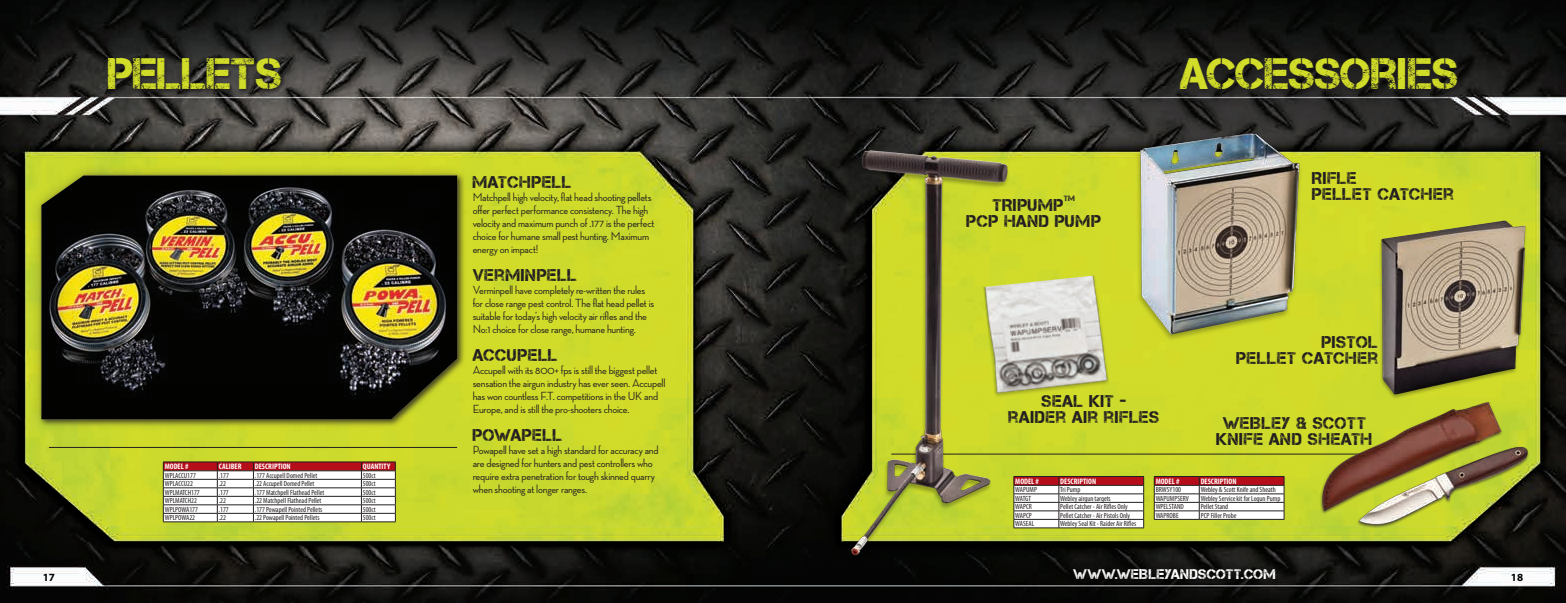
<style>
.page{position:relative;width:1566px;height:603px;background:#fff}
.page>*{position:absolute;margin:0;border:0;box-sizing:border-box;transform-origin:0 0}
.t1{font:44px "Captureit";color:#d1dd28}
.t2{font:17px "Captureit";letter-spacing:.035em;color:#231f20}
.t3{font:17px "Captureit";letter-spacing:.055em;color:#231f20}
.t4{font:17px "Captureit";letter-spacing:.06em;color:#231f20}
.t5{font:14px "Captureit";letter-spacing:.02em;color:#fff}
.t6{font:500 12px/13px "Neutraface Display";letter-spacing:-.02em;color:#231f20}
.t7{font:700 11px "Myriad Pro";color:#000}
.t8{font:700 condensed 8px "Myriad Pro";color:#fff}
.t9{font:condensed 7.5px "Myriad Pro";color:#231f20}
</style>
<div class="page">
<img style="left:0;top:0;width:1566px;height:603px">
<div style="left:1178px;top:56px;width:284px;height:38px;background:#231f20"></div>
<div style="left:106px;top:55px;width:180px;height:39px;background:#231f20;opacity:.75"></div>
<svg style="left:1014px;top:476px;width:130px;height:52px"></svg>
<hr style="left:1014px;top:528px;width:45px;height:1px;background:#231f20">
<hr style="left:1059px;top:528px;width:85px;height:1px;background:#231f20">
<svg style="left:1154px;top:476px;width:131px;height:43px"></svg>
<hr style="left:1154px;top:519px;width:45px;height:1px;background:#231f20">
<hr style="left:1199px;top:519px;width:85px;height:1px;background:#231f20">
<svg style="left:163px;top:462px;width:233px;height:60px"></svg>
<hr style="left:163px;top:522px;width:54px;height:1px;background:#231f20">
<hr style="left:217px;top:522px;width:36px;height:1px;background:#231f20">
<hr style="left:253px;top:522px;width:108px;height:1px;background:#231f20">
<hr style="left:361px;top:522px;width:35px;height:1px;background:#231f20">
<hr style="left:49px;top:447px;width:408px;height:1px;background:#231f20">
<hr style="left:891px;top:454px;width:511px;height:1px;background:#231f20">
<img style="left:848px;top:150px;width:162px;height:412px">
<img style="left:1132px;top:132px;width:171px;height:209px">
<img style="left:1378px;top:220px;width:149px;height:179px">
<img style="left:1320px;top:401px;width:210px;height:127px">
<div style="left:29px;top:163px;width:441px;height:269px;background:#231f20;opacity:.3"></div>
<div style="left:40px;top:174px;width:417px;height:245px;background:#231f20;opacity:.75"></div>
<img style="left:983px;top:275px;width:129px;height:126px">
<p class="t1" style="left:108px;top:49px;width:175px">PELLETS</p>
<p class="t1" style="left:1180px;top:49px;width:279px">ACCESSORIES</p>
<p class="t8" style="left:165px;top:462px;width:25px">MODEL #</p>
<p class="t8" style="left:219px;top:462px;width:24px">CALIBER</p>
<p class="t8" style="left:255px;top:462px;width:37px">DESCRIPTION</p>
<p class="t8" style="left:363px;top:462px;width:29px">QUANTITY</p>
<p class="t9" style="left:165px;top:471px;width:33px">WPLACCU177</p>
<p class="t9" style="left:219px;top:471px;width:12px">.177</p>
<p class="t9" style="left:255px;top:471px;width:64px">.177 Accupell Domed Pellet</p>
<p class="t9" style="left:363px;top:471px;width:14px">500ct</p>
<p class="t9" style="left:165px;top:479px;width:30px">WPLACCU22</p>
<p class="t9" style="left:219px;top:479px;width:9px">.22</p>
<p class="t9" style="left:255px;top:479px;width:61px">.22 Accupell Domed Pellet</p>
<p class="t9" style="left:363px;top:479px;width:14px">500ct</p>
<p class="t9" style="left:165px;top:488px;width:37px">WPLMATCH177</p>
<p class="t9" style="left:219px;top:488px;width:12px">.177</p>
<p class="t9" style="left:255px;top:488px;width:71px">.177 Matchpell Flathead Pellet</p>
<p class="t9" style="left:363px;top:488px;width:14px">500ct</p>
<p class="t9" style="left:165px;top:496px;width:34px">WPLMATCH22</p>
<p class="t9" style="left:219px;top:496px;width:9px">.22</p>
<p class="t9" style="left:255px;top:496px;width:68px">.22 Matchpell Flathead Pellet</p>
<p class="t9" style="left:363px;top:496px;width:14px">500ct</p>
<p class="t9" style="left:165px;top:505px;width:35px">WPLPOWA177</p>
<p class="t9" style="left:219px;top:505px;width:12px">.177</p>
<p class="t9" style="left:255px;top:505px;width:69px">.177 Powapell Pointed Pellets</p>
<p class="t9" style="left:363px;top:505px;width:14px">500ct</p>
<p class="t9" style="left:165px;top:513px;width:32px">WPLPOWA22</p>
<p class="t9" style="left:219px;top:513px;width:9px">.22</p>
<p class="t9" style="left:255px;top:513px;width:66px">.22 Powapell Pointed Pellets</p>
<p class="t9" style="left:363px;top:513px;width:14px">500ct</p>
<p class="t2" style="left:473px;top:172px;width:101px">MATCHPELL</p>
<p class="t6" style="left:473px;top:190px;width:183px">Matchpell high velocity, flat head shooting pellets offer perfect performance consistency. The high velocity and maximum punch of .177 is the perfect choice for humane small pest hunting. Maximum energy on impact!</p>
<p class="t3" style="left:473px;top:265px;width:106px">VERMINPELL</p>
<p class="t6" style="left:473px;top:283px;width:183px">Verminpell have completely re-written the rules for close range pest control. The flat head pellet is suitable for today’s high velocity air rifles and the No:1 choice for close range, humane hunting.</p>
<p class="t2" style="left:473px;top:345px;width:87px">ACCUPELL</p>
<p class="t6" style="left:473px;top:363px;width:194px">Accupell with its 800+ fps is still the biggest pellet sensation the airgun industry has ever seen. Accupell has won countless F.T. competitions in the UK and Europe, and is still the pro-shooters choice.</p>
<p class="t2" style="left:473px;top:425px;width:91px">POWAPELL</p>
<p class="t6" style="left:473px;top:443px;width:187px">Powapell have set a high standard for accuracy and are designed for hunters and pest controllers who require extra penetration for tough skinned quarry when shooting at longer ranges.</p>
<p class="t4" style="left:992px;top:196px;width:84px">TRIPUMP™</p>
<p class="t2" style="left:967px;top:212px;width:136px">PCP HAND PUMP</p>
<p class="t2" style="left:1042px;top:391px;width:86px">SEAL KIT -</p>
<p class="t2" style="left:1009px;top:407px;width:152px">RAIDER AIR RIFLES</p>
<p class="t2" style="left:1312px;top:169px;width:46px">RIFLE</p>
<p class="t2" style="left:1312px;top:185px;width:143px">PELLET CATCHER</p>
<p class="t2" style="left:1322px;top:332px;width:58px">PISTOL</p>
<p class="t2" style="left:1237px;top:348px;width:143px">PELLET CATCHER</p>
<p class="t2" style="left:1223px;top:414px;width:145px">WEIBLEY &amp; SCOTT</p>
<p class="t2" style="left:1217px;top:430px;width:157px">KNIFE AND SHEATH</p>
<p class="t8" style="left:1015px;top:476px;width:25px">MODEL #</p>
<p class="t8" style="left:1060px;top:476px;width:37px">DESCRIPTION</p>
<p class="t9" style="left:1015px;top:485px;width:23px">WAPUMP</p>
<p class="t9" style="left:1060px;top:485px;width:22px">Tri Pump</p>
<p class="t9" style="left:1015px;top:494px;width:17px">WATGT</p>
<p class="t9" style="left:1060px;top:494px;width:52px">Webley airgun targets</p>
<p class="t9" style="left:1015px;top:502px;width:18px">WAPCR</p>
<p class="t9" style="left:1060px;top:502px;width:69px">Pellet Catcher - Air Rifles Only</p>
<p class="t9" style="left:1015px;top:511px;width:18px">WAPCP</p>
<p class="t9" style="left:1060px;top:511px;width:71px">Pellet Catcher - Air Pistols Only</p>
<p class="t9" style="left:1015px;top:519px;width:21px">WASEAL</p>
<p class="t9" style="left:1060px;top:519px;width:78px">Webley Seal Kit - Raider Air Rifles</p>
<p class="t8" style="left:1156px;top:476px;width:25px">MODEL #</p>
<p class="t8" style="left:1201px;top:476px;width:37px">DESCRIPTION</p>
<p class="t9" style="left:1156px;top:485px;width:27px">BRWSY100</p>
<p class="t9" style="left:1201px;top:485px;width:77px">Webley &amp; Scott Knife and Sheath</p>
<p class="t9" style="left:1156px;top:494px;width:35px">WAPUMPSERV</p>
<p class="t9" style="left:1201px;top:494px;width:81px">Webley Service kit for Logun Pump</p>
<p class="t9" style="left:1156px;top:502px;width:30px">WPELSTAND</p>
<p class="t9" style="left:1201px;top:502px;width:29px">Pellet Stand</p>
<p class="t9" style="left:1156px;top:511px;width:25px">WAPROBE</p>
<p class="t9" style="left:1201px;top:511px;width:37px">PCP Filler Probe</p>
<p class="t5" style="left:1073px;top:567px;width:204px">WWW.WEIBLEYANDSCOTT.COM</p>
<p class="t7" style="left:43px;top:570px;width:14px">17</p>
<p class="t7" style="left:1511px;top:570px;width:14px">18</p>
</div>
